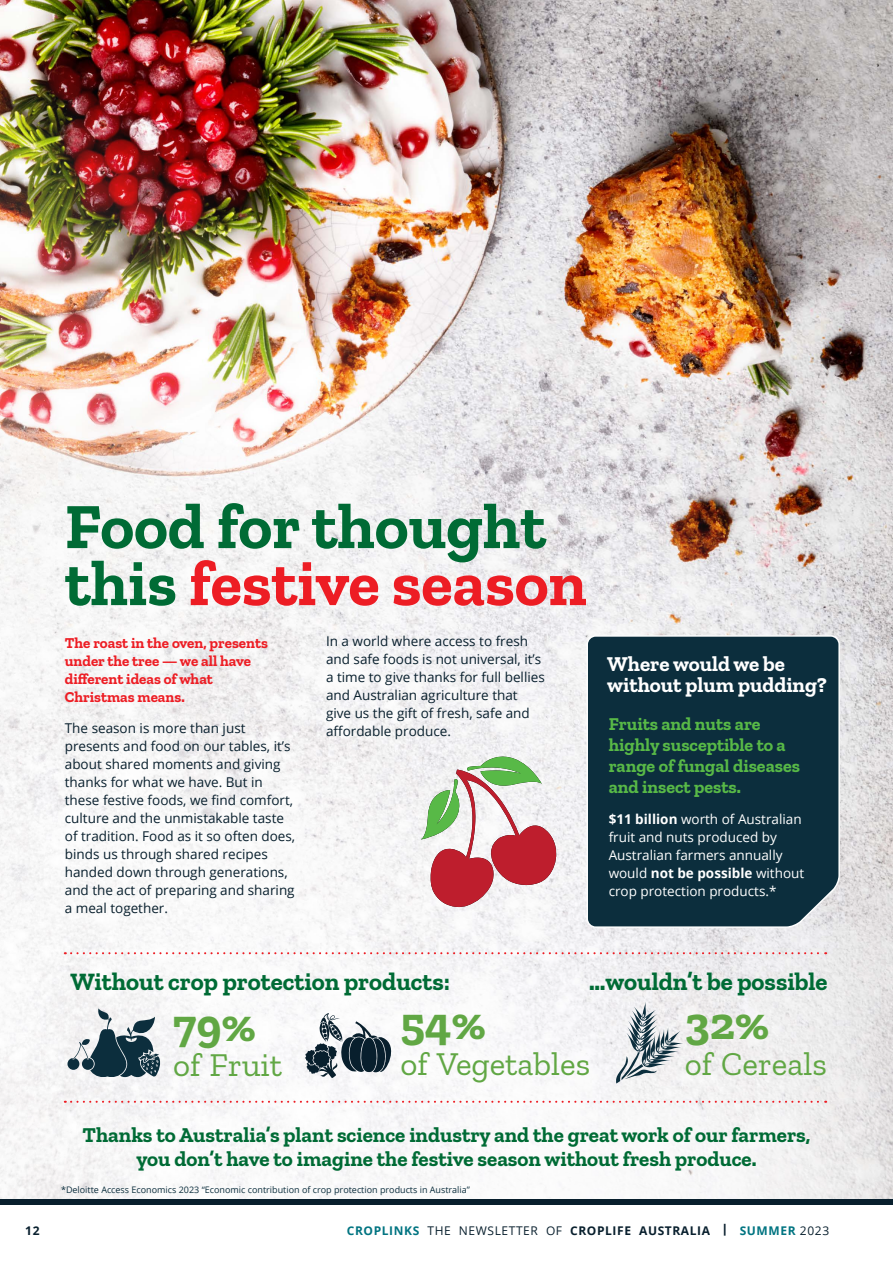
<style>
.page{position:relative;width:893px;height:1263px;background:#fff}
.page>*{position:absolute;margin:0;border:0;box-sizing:border-box;transform-origin:0 0}
.t1{font:700 64.5px/57px "Zilla Slab";color:#006b35}
.Body{font:700 46.95px "Zilla Slab";color:#61a744}
.Body-2{font:33.15px "Zilla Slab";color:#61a744}
.t2{font:700 24.9px "Zilla Slab";color:#006b35}
.t3{font:700 21px/24px "Zilla Slab";color:#006b35;text-align:center}
.t4{font:700 21px/21px "Zilla Slab";color:#fff}
.t5{font:700 18px/21.1px "Zilla Slab";color:#58b947}
.Body-3{font:700 15px/18px "Zilla Slab";color:#ed1d24}
.Body-4{font:13.5px/18px "Open Sans";color:#081f2d}
.Body-5{font:13.5px/18px "Open Sans";color:#fff}
.t6{font:12px "Open Sans";letter-spacing:.05em;color:#081f2d}
.t7{font:700 12px "Open Sans";color:#081f2d}
.Body-6{font:9px "Open Sans";color:#0c2e3d}
.s1{color:#ed1d24}
.s2{font-weight:700}
.s3{font-weight:700;color:#007481}
.s4{font-weight:800}
</style>
<div class="page">
<div style="left:0;top:1198px;width:893px;height:7px;background:#081f2d"></div>
<img style="left:0;top:0;width:892px;height:1198px">
<div style="left:586px;top:634px;width:255px;height:295px;background:#0c2e3d"></div>
<svg style="left:421px;top:756px;width:136px;height:151px"></svg>
<svg style="left:65px;top:952px;width:761px;height:2px"></svg>
<svg style="left:65px;top:1101px;width:761px;height:2px"></svg>
<svg style="left:614px;top:1001px;width:69px;height:82px"></svg>
<svg style="left:305px;top:1013px;width:95px;height:65px"></svg>
<svg style="left:67px;top:1008px;width:95px;height:70px"></svg>
<p class="t1" style="left:65px;top:498px;width:523px">Food for thought this <span class="s1">festive season</span></p>
<p class="Body-3" style="left:65px;top:634px;width:205px">The roast in the oven, presents under the tree — we all have different ideas of what<br>Christmas means.</p>
<p class="Body-4" style="left:65px;top:718px;width:232px">The season is more than just presents and food on our tables, it’s about shared moments and giving thanks for what we have. But in these festive foods, we find comfort, culture and the unmistakable taste of tradition. Food as it so often does, binds us through shared recipes handed down through generations, and the act of preparing and sharing a meal together.</p>
<p class="Body-4" style="left:326px;top:632px;width:220px">In a world where access to fresh and safe foods is not universal, it’s a time to give thanks for full bellies and Australian agriculture that give us the gift of fresh, safe and affordable produce.</p>
<p class="t4" style="left:607px;top:653px;width:221px">Where would we be without plum pudding?</p>
<p class="t5" style="left:609px;top:713px;width:193px">Fruits and nuts are highly susceptible to a range of fungal diseases and insect pests.</p>
<p class="Body-5" style="left:609px;top:810px;width:197px"><span class="s2">$11 billion</span> worth of Australian fruit and nuts produced by<br>Australian farmers annually would <span class="s2">not be possible</span> without crop protection products.*</p>
<p class="t2" style="left:71px;top:968px;width:381px">Without crop protection products:</p>
<p class="t2" style="left:589px;top:968px;width:240px">…wouldn’t be possible</p>
<p class="Body" style="left:173px;top:998px;width:84px">79%</p>
<p class="Body-2" style="left:173px;top:1047px;width:110px">of Fruit</p>
<p class="Body" style="left:400px;top:996px;width:87px">54%</p>
<p class="Body-2" style="left:400px;top:1046px;width:191px">of Vegetables</p>
<p class="Body" style="left:685px;top:996px;width:86px">32%</p>
<p class="Body-2" style="left:685px;top:1046px;width:144px">of Cereals</p>
<p class="t3" style="left:82px;top:1122px;width:730px">Thanks to Australia’s plant science industry and the great work of our farmers, you don’t have to imagine the festive season without fresh produce.</p>
<p class="Body-6" style="left:61px;top:1183px;width:410px">*Deloitte Access Economics 2023 “Economic contribution of crop protection products in Australia”</p>
<p class="t7" style="left:25px;top:1222px;width:16px">12</p>
<p class="t6" style="left:347px;top:1222px;width:484px"><span class="s3">CROPLINKS</span> THE NEWSLETTER OF <span class="s2">CROPLIFE AUSTRALIA</span> <span class="s4">|</span> <span class="s3">SUMMER</span> 2023</p>
</div>
